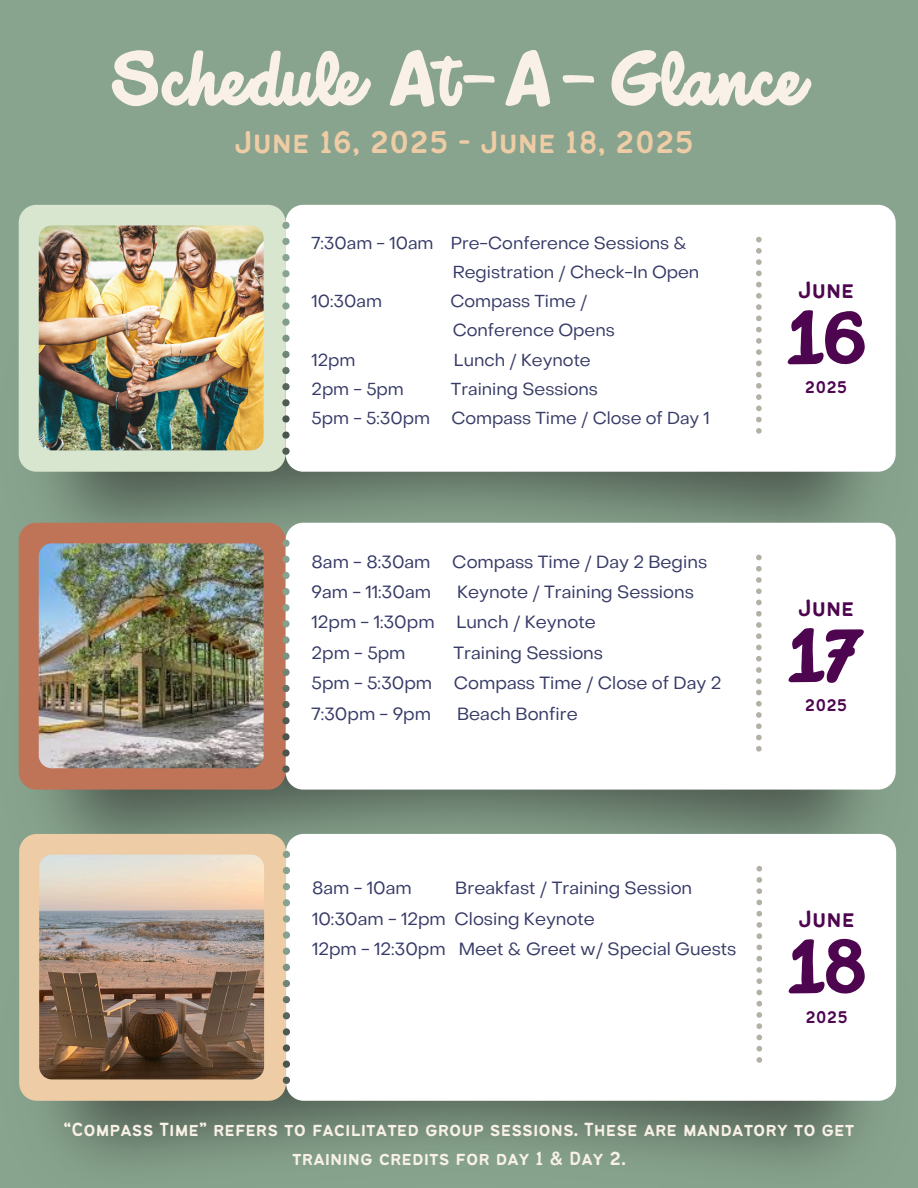
<style>
.page{position:relative;width:918px;height:1188px;background:#88a48e}
.page>*{position:absolute;margin:0;border:0;box-sizing:border-box;transform-origin:0 0}
.t1{font:71.85px "National Forest";color:#f9f1e7}
.t2{font:69.15px "National Forest";color:#4e0550}
.t3{font:34.8px "Bantayog";color:#eecca6}
.t4{font:26.1px "Bantayog";color:#4e0550}
.t5{font:21px/29.2px "Bantayog";color:#f9f1e7;text-align:center}
.t6{font:18.75px "Bantayog";color:#4e0550}
.t7{font:17.55px "Object Sans";color:#373b67}
.t8{font:17.25px "Object Sans";color:#373b67}
</style>
<div class="page">
<img style="left:18px;top:297px;width:864px;height:273px">
<div style="left:19px;top:205px;width:267px;height:266px;background:#d9e6cf"></div>
<div style="left:286px;top:205px;width:610px;height:266px;background:#fff"></div>
<img style="left:39px;top:226px;width:225px;height:224px;border-radius:13px">
<svg style="left:756px;top:237px;width:6px;height:197px"></svg>
<img style="left:18px;top:615px;width:879px;height:272px">
<div style="left:19px;top:523px;width:267px;height:266px;background:#bf7458"></div>
<div style="left:286px;top:523px;width:610px;height:266px;background:#fff"></div>
<img style="left:39px;top:543px;width:225px;height:225px;border-radius:13px">
<svg style="left:756px;top:555px;width:6px;height:197px"></svg>
<img style="left:48px;top:926px;width:849px;height:240px">
<svg style="left:19px;top:834px;width:267px;height:267px;background:#e9c9a4"></svg>
<div style="left:286px;top:834px;width:610px;height:267px;background:#fff"></div>
<img style="left:39px;top:855px;width:225px;height:224px;border-radius:13px">
<svg style="left:757px;top:866px;width:5px;height:197px"></svg>
<p class="t1" style="left:109px;top:47px;width:700px">Schedule At-A-Glance</p>
<h3 class="t3" style="left:235px;top:129px;width:461px">June 16, 2025 - June 18, 2025</h3>
<p class="t8" style="left:312px;top:236px;width:377px">7:30am - 10am Pre-Conference Sessions &amp;</p>
<p class="t8" style="left:453px;top:265px;width:248px">Registration / Check-In Open</p>
<p class="t8" style="left:312px;top:295px;width:72px">10:30am</p>
<p class="t8" style="left:450px;top:295px;width:139px">Compass Time /</p>
<p class="t8" style="left:453px;top:324px;width:164px">Conference Opens</p>
<p class="t8" style="left:312px;top:353px;width:45px">12pm</p>
<p class="t8" style="left:454px;top:353px;width:138px">Lunch / Keynote</p>
<p class="t8" style="left:312px;top:382px;width:94px">2pm - 5pm</p>
<p class="t8" style="left:451px;top:382px;width:148px">Training Sessions</p>
<p class="t8" style="left:312px;top:412px;width:400px">5pm - 5:30pm Compass Time / Close of Day 1</p>
<p class="t7" style="left:312px;top:555px;width:397px">8am - 8:30am Compass Time / Day 2 Begins</p>
<p class="t7" style="left:312px;top:585px;width:121px">9am - 11:30am</p>
<p class="t7" style="left:457px;top:585px;width:238px">Keynote / Training Sessions</p>
<p class="t7" style="left:312px;top:615px;width:286px">12pm - 1:30pm Lunch / Keynote</p>
<p class="t7" style="left:312px;top:646px;width:95px">2pm - 5pm</p>
<p class="t7" style="left:453px;top:646px;width:151px">Training Sessions</p>
<p class="t7" style="left:312px;top:676px;width:411px">5pm - 5:30pm Compass Time / Close of Day 2</p>
<p class="t7" style="left:312px;top:707px;width:121px">7:30pm - 9pm</p>
<p class="t7" style="left:457px;top:707px;width:122px">Beach Bonfire</p>
<p class="t4" style="left:798px;top:279px;width:58px">June</p>
<p class="t2" style="left:785px;top:307px;width:84px">16</p>
<h2 class="t6" style="left:805px;top:380px;width:44px">2025</h2>
<p class="t4" style="left:798px;top:597px;width:58px">June</p>
<p class="t2" style="left:786px;top:625px;width:82px">17</p>
<h5 class="t6" style="left:805px;top:698px;width:44px">2025</h5>
<h5 class="t7" style="left:312px;top:881px;width:101px">8am - 10am</h5>
<h5 class="t7" style="left:455px;top:881px;width:238px">Breakfast / Training Session</h5>
<p class="t7" style="left:312px;top:912px;width:284px">10:30am - 12pm Closing Keynote</p>
<p class="t7" style="left:312px;top:942px;width:426px">12pm - 12:30pm Meet &amp; Greet w/ Special Guests</p>
<h3 class="t4" style="left:799px;top:908px;width:58px">June</h3>
<p class="t2" style="left:786px;top:936px;width:83px">18</p>
<p class="t6" style="left:805px;top:1009px;width:44px">2025</p>
<p class="t5" style="left:64px;top:1116px;width:792px">“Compass Time” refers to facilitated group sessions. These are mandatory to get training credits for day 1 &amp; Day 2.</p>
</div>
